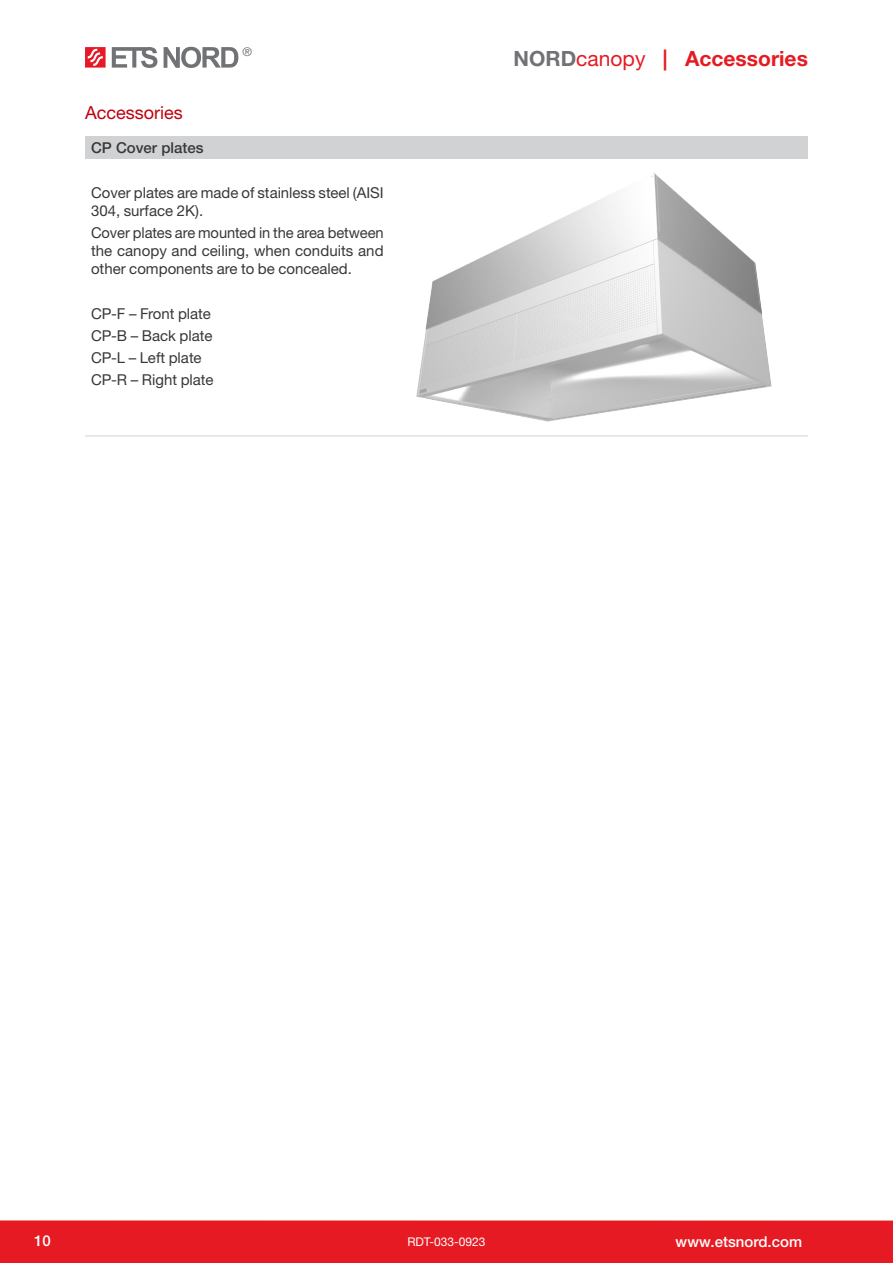
<style>
.page{position:relative;width:893px;height:1263px;background:#fff}
.page>*{position:absolute;margin:0;border:0;box-sizing:border-box;transform-origin:0 0}
.t1{font:700 21px "Helvetica Neue LTW1 G";color:#e51a23}
.Pealkiri{font:18px "Helvetica Neue LTW1 G";color:#c00010}
.Tekst{font:15px/18px "Helvetica Neue LTW1 G";color:#383839}
.t2{font:500 15px "Helvetica Neue LTW1 G";color:#fff}
.Näidis{font:500 15px "Helvetica Neue LTW1 G";color:#383839}
.t3{font:12px "Helvetica Neue LTW1 G";color:#fff}
.t4{font:12px "Helvetica Neue LTW1 G";color:#717275}
.s1{color:#717275}
.s2{font-weight:400}
</style>
<div class="page">
<div style="left:0;top:1220px;width:893px;height:43px;background:#e51a23"></div>
<svg style="left:85px;top:47px;width:21px;height:21px"></svg>
<svg style="left:112px;top:47px;width:45px;height:21px"></svg>
<svg style="left:164px;top:47px;width:74px;height:21px"></svg>
<div style="left:85px;top:136px;width:723px;height:23px;background:#d1d2d4"></div>
<hr style="left:85px;top:435px;width:305px;height:1px;background:#d1d2d4">
<hr style="left:390px;top:435px;width:418px;height:1px;background:#d1d2d4">
<img style="left:416px;top:172px;width:356px;height:250px">
<p class="t4" style="left:242px;top:44px;width:11px">®</p>
<p class="t1" style="left:514px;top:46px;width:296px"><span class="s1">NORD</span><span class="s2">canopy</span> | Accessories</p>
<p class="Pealkiri" style="left:85px;top:102px;width:99px">Accessories</p>
<p class="Näidis" style="left:91px;top:139px;width:114px">CP Cover plates</p>
<p class="Tekst" style="left:91px;top:183px;width:294px">Cover plates are made of stainless steel (AISI<br>304, surface 2K).</p>
<p class="Tekst" style="left:91px;top:224px;width:294px;text-align:justify">Cover plates are mounted in the area between the canopy and ceiling, when conduits and other components are to be concealed.</p>
<p class="Tekst" style="left:91px;top:304px;width:121px">CP-F – Front plate</p>
<p class="Tekst" style="left:91px;top:326px;width:123px">CP-B – Back plate</p>
<p class="Tekst" style="left:91px;top:349px;width:112px">CP-L – Left plate</p>
<p class="Tekst" style="left:91px;top:371px;width:124px">CP-R – Right plate</p>
<p class="t2" style="left:34px;top:1232px;width:18px">10</p>
<p class="t3" style="left:407px;top:1234px;width:80px">RDT-033-0923</p>
<p class="t2" style="left:676px;top:1233px;width:128px">www.etsnord.com</p>
</div>
